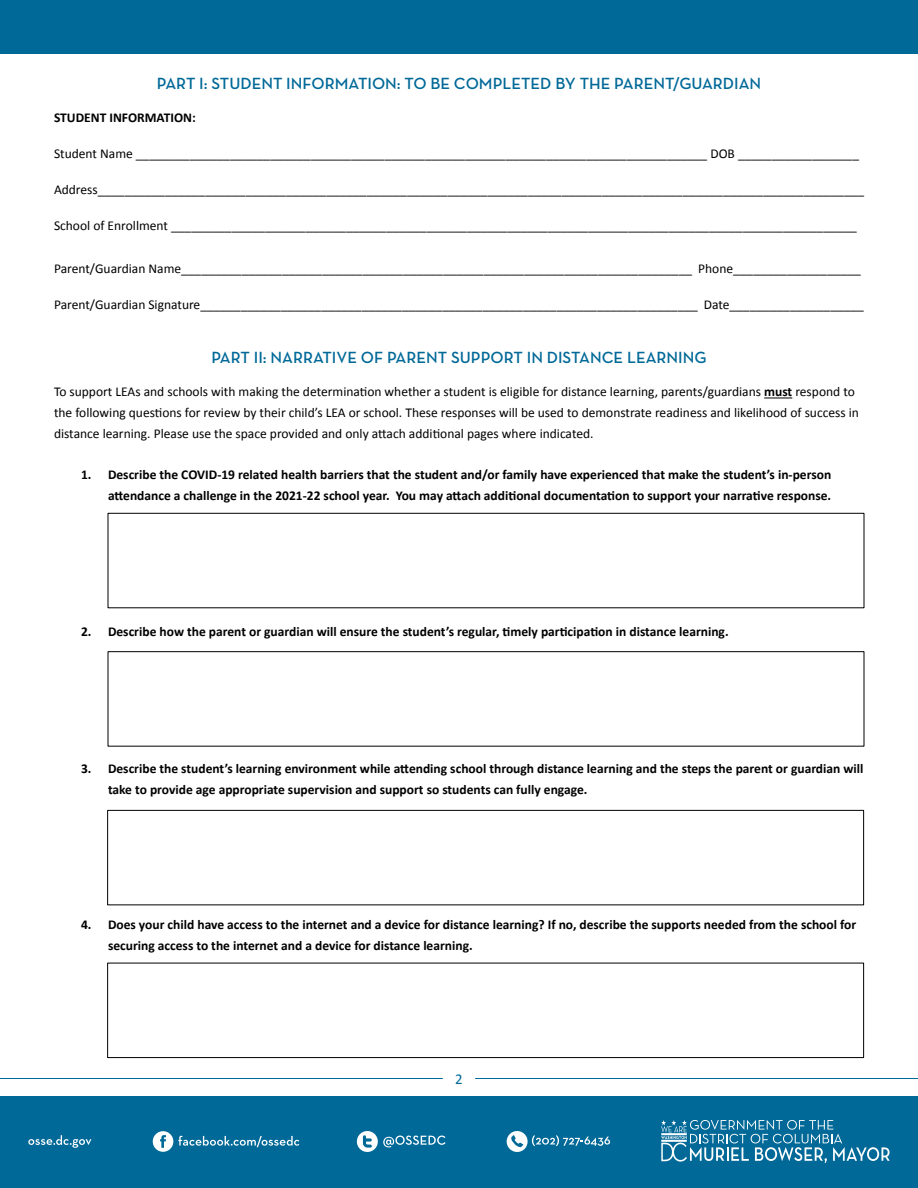
<style>
.page{position:relative;width:918px;height:1188px;background:#fff}
.page>*{position:absolute;margin:0;border:0;box-sizing:border-box;transform-origin:0 0}
.t1{font:600 16.5px "Neutra Text";color:#006998}
.t2{font:15px "Calibri";color:#006998}
.t3{font:13.5px/21px "Calibri";color:#000}
.t4{font:700 13.5px/21px "Calibri";color:#000}
.s1{font-weight:700}
</style>
<div class="page">
<div style="left:0;top:1096px;width:918px;height:92px;background:#006998"></div>
<svg style="left:153px;top:1131px;width:146px;height:21px"></svg>
<svg style="left:357px;top:1131px;width:89px;height:21px"></svg>
<svg style="left:28px;top:1135px;width:63px;height:13px"></svg>
<svg style="left:507px;top:1131px;width:103px;height:21px"></svg>
<svg style="left:661px;top:1120px;width:229px;height:43px"></svg>
<hr style="left:0;top:1078px;width:443px;height:1px;background:#006998">
<hr style="left:475px;top:1078px;width:443px;height:1px;background:#006998">
<div style="left:0;top:0;width:918px;height:54px;background:#006998"></div>
<svg style="left:764px;top:398px;width:28px;height:1px"></svg>
<div style="left:108px;top:513px;width:756px;height:95px;border:1px solid #000"></div>
<div style="left:108px;top:651px;width:756px;height:95px;border:1px solid #000"></div>
<div style="left:107px;top:810px;width:757px;height:95px;border:1px solid #000"></div>
<div style="left:107px;top:963px;width:757px;height:95px;border:1px solid #000"></div>
<p class="t1" style="left:157px;top:73px;width:606px">PART I: STUDENT INFORMATION: TO BE COMPLETED BY THE PARENT/GUARDIAN</p>
<p class="t4" style="left:54px;top:107px;width:143px">STUDENT INFORMATION:</p>
<p class="t3" style="left:54px;top:143px;width:807px">Student Name _____________________________________________________________________________________ DOB __________________</p>
<p class="t3" style="left:54px;top:179px;width:812px">Address__________________________________________________________________________________________________________________</p>
<p class="t3" style="left:54px;top:215px;width:804px">School of Enrollment ______________________________________________________________________________________________________</p>
<p class="t3" style="left:54px;top:259px;width:808px">Parent/Guardian Name____________________________________________________________________________ Phone___________________</p>
<p class="t3" style="left:54px;top:295px;width:811px">Parent/Guardian Signature__________________________________________________________________________ Date____________________</p>
<p class="t1" style="left:211px;top:348px;width:497px">PART II: NARRATIVE OF PARENT SUPPORT IN DISTANCE LEARNING</p>
<p class="t3" style="left:54px;top:382px;width:806px">To support LEAs and schools with making the determination whether a student is eligible for distance learning, parents/guardians <span class="s1">must</span> respond to the following questions for review by their child’s LEA or school. These responses will be used to demonstrate readiness and likelihood of success in distance learning. Please use the space provided and only attach additional pages where indicated.</p>
<p class="t4" style="left:81px;top:464px;width:752px;text-align:right">1. Describe the COVID-19 related health barriers that the student and/or family have experienced that make the student’s in-person attendance a challenge in the 2021-22 school year. You may attach additional documentation to support your narrative response.</p>
<p class="t4" style="left:81px;top:621px;width:649px">2. Describe how the parent or guardian will ensure the student’s regular, timely participation in distance learning.</p>
<p class="t4" style="left:108px;top:758px;width:757px;text-indent:-27px">3. Describe the student’s learning environment while attending school through distance learning and the steps the parent or guardian will take to provide age appropriate supervision and support so students can fully engage.</p>
<p class="t4" style="left:108px;top:914px;width:750px;text-indent:-27px">4. Does your child have access to the internet and a device for distance learning? If no, describe the supports needed from the school for securing access to the internet and a device for distance learning.</p>
<p class="t2" style="left:455px;top:1069px;width:9px">2</p>
</div>
